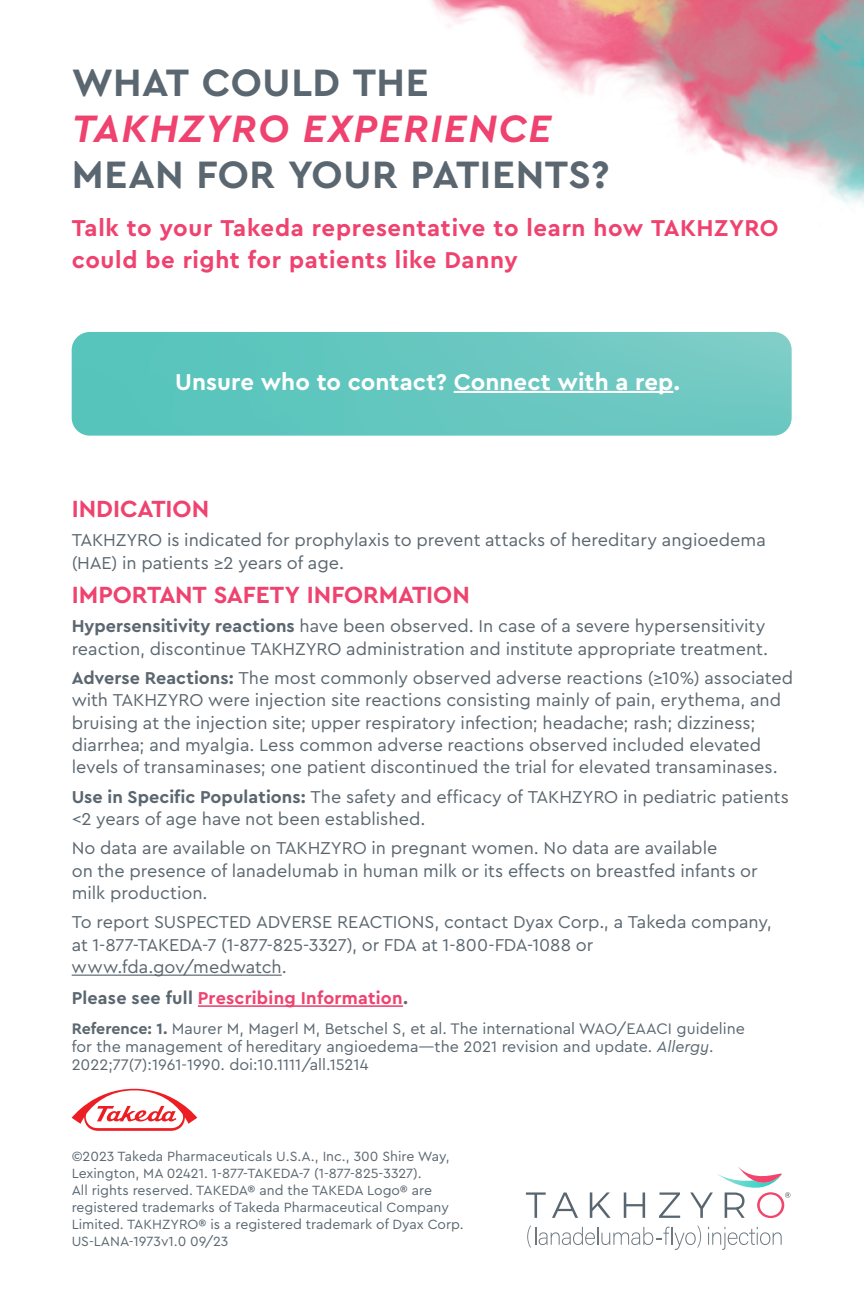
<style>
.page{position:relative;width:864px;height:1296px;background:#fff}
.page>*{position:absolute;margin:0;border:0;box-sizing:border-box;transform-origin:0 0}
.t1{font:700 40px "Cera Pro";letter-spacing:.01em;color:#5b6770}
.t2{font:italic 700 40px "Cera PRO";letter-spacing:.035em;color:#ef426f}
.t3{font:700 24.4px "Cera Pro";color:#ef426f}
.t4{font:700 24px/32px "Cera Pro";letter-spacing:.025em;color:#ef426f}
.t5{font:700 24px "Cera Pro";color:#fff}
.t6{font:18px/22.4px "Cera Pro";color:#5b6770}
.t7{font:700 18px "Cera Pro";letter-spacing:.015em;color:#ef426f}
.t8{font:16px/18px "Cera Pro";color:#5b6770}
.t9{font:14px/17px "Cera Pro";color:#5b6770}
.s1{font-weight:700}
.s2{color:#5b6770}
.s3{font-style:italic}
</style>
<div class="page">
<svg style="left:72px;top:1089px;width:125px;height:42px"></svg>
<img style="left:430px;top:0;width:434px;height:205px">
<svg style="left:72px;top:332px;width:720px;height:104px;background:#66c7c0"></svg>
<hr style="left:454px;top:391px;width:219px;height:2px;background:#fff">
<hr style="left:198px;top:1005px;width:205px;height:2px;background:#ef426f">
<hr style="left:72px;top:975px;width:210px;height:1px;background:#5b6770">
<svg style="left:526px;top:1192px;width:20px;height:26px"></svg>
<svg style="left:552px;top:1192px;width:26px;height:26px"></svg>
<svg style="left:590px;top:1192px;width:21px;height:26px"></svg>
<svg style="left:624px;top:1192px;width:21px;height:26px"></svg>
<svg style="left:659px;top:1192px;width:21px;height:26px"></svg>
<svg style="left:527px;top:1226px;width:174px;height:24px"></svg>
<svg style="left:708px;top:1227px;width:74px;height:23px"></svg>
<svg style="left:690px;top:1167px;width:101px;height:51px"></svg>
<h1 class="t1" style="left:72px;top:56px;width:359px">WHAT COULD THE</h1>
<h1 class="t2" style="left:72px;top:102px;width:481px">TAKHZYRO EXPERIENCE</h1>
<h1 class="t1" style="left:72px;top:148px;width:539px">MEAN FOR YOUR PATIENTS?</h1>
<h3 class="t4" style="left:72px;top:211px;width:708px">Talk to your Takeda representative to learn how TAKHZYRO could be right for patients like Danny</h3>
<h3 class="t5" style="left:175px;top:366px;width:506px">Unsure who to contact? Connect with a rep.</h3>
<h2 class="t3" style="left:72px;top:493px;width:139px">INDICATION</h2>
<p class="t6" style="left:72px;top:528px;width:696px">TAKHZYRO is indicated for prophylaxis to prevent attacks of hereditary angioedema (HAE) in patients ≥2 years of age.</p>
<h2 class="t3" style="left:72px;top:578px;width:400px">IMPORTANT SAFETY INFORMATION</h2>
<p class="t6" style="left:72px;top:614px;width:698px"><span class="s1">Hypersensitivity reactions</span> have been observed. In case of a severe hypersensitivity reaction, discontinue TAKHZYRO administration and institute appropriate treatment.</p>
<p class="t6" style="left:72px;top:666px;width:723px"><span class="s1">Adverse Reactions:</span> The most commonly observed adverse reactions (≥10%) associated with TAKHZYRO were injection site reactions consisting mainly of pain, erythema, and bruising at the injection site; upper respiratory infection; headache; rash; dizziness; diarrhea; and myalgia. Less common adverse reactions observed included elevated levels of transaminases; one patient discontinued the trial for elevated transaminases.</p>
<p class="t6" style="left:72px;top:785px;width:719px"><span class="s1">Use in Specific Populations:</span> The safety and efficacy of TAKHZYRO in pediatric patients &lt;2 years of age have not been established.</p>
<p class="t6" style="left:72px;top:836px;width:688px">No data are available on TAKHZYRO in pregnant women. No data are available<br>on the presence of lanadelumab in human milk or its effects on breastfed infants or milk production.</p>
<p class="t6" style="left:72px;top:910px;width:702px">To report SUSPECTED ADVERSE REACTIONS, contact Dyax Corp., a Takeda company, at 1-877-TAKEDA-7 (1-877-825-3327), or FDA at 1-800-FDA-1088 or www.fda.gov/medwatch.</p>
<p class="t7" style="left:72px;top:986px;width:338px"><span class="s2">Please see full</span> Prescribing Information<span class="s2">.</span></p>
<p class="t8" style="left:72px;top:1019px;width:675px"><span class="s1">Reference: 1.</span> Maurer M, Magerl M, Betschel S, et al. The international WAO/EAACI guideline for the management of hereditary angioedema—the 2021 revision and update. <span class="s3">Allergy</span>.<br>2022;77(7):1961-1990. doi:10.1111/all.15214</p>
<p class="t9" style="left:72px;top:1147px;width:394px">©2023 Takeda Pharmaceuticals U.S.A., Inc., 300 Shire Way, Lexington, MA 02421. 1-877-TAKEDA-7 (1-877-825-3327).<br>All rights reserved. TAKEDA® and the TAKEDA Logo® are registered trademarks of Takeda Pharmaceutical Company Limited. TAKHZYRO® is a registered trademark of Dyax Corp.<br>US-LANA-1973v1.0 09/23</p>
</div>
